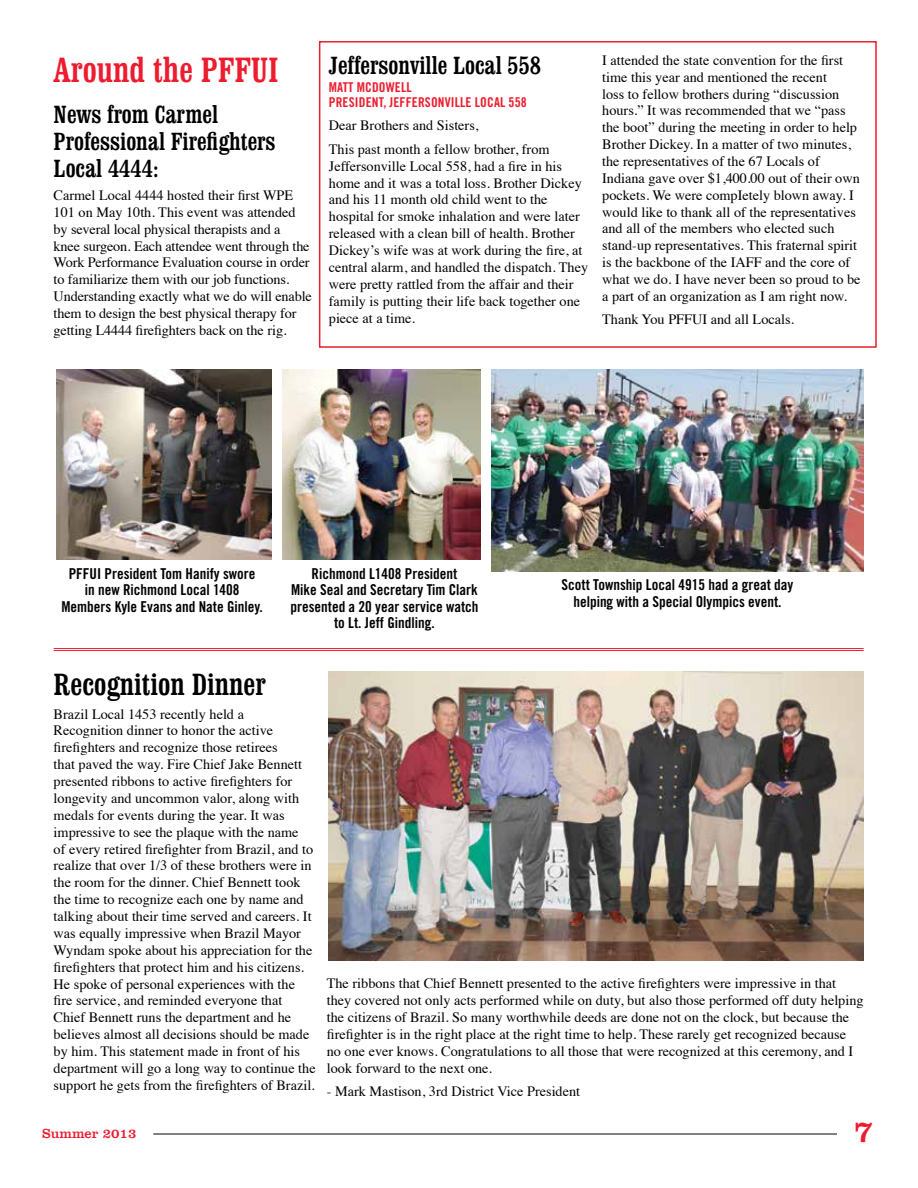
<style>
.page{position:relative;width:918px;height:1188px;background:#fff}
.page>*{position:absolute;margin:0;border:0;box-sizing:border-box;transform-origin:0 0}
.t1{font:condensed 36px "Clarendon BT";color:#ed1c2e}
.t2{font:condensed 31.5px "Clarendon BT";color:#000}
.t3{font:31.5px "Clarendon BT";color:#ed1c2e}
.t4{font:condensed 25.5px/27px "Clarendon BT";color:#000}
.t5{font:15px/16.5px "Trade Gothic Bold Cond Twenty";color:#000;text-align:center}
.t6{font:14.25px/16.8px "Times";color:#000}
.t7{font:13.5px/15.5px "Trade Gothic Bold Cond Twenty";letter-spacing:.01em;color:#ed1c2e}
.t8{font:13.5px "Clarendon BT";color:#ed1c2e}
</style>
<div class="page">
<hr style="left:153px;top:1134px;width:684px;height:1px;background:#000">
<img style="left:328px;top:671px;width:536px;height:289px">
<img style="left:282px;top:369px;width:199px;height:190px">
<img style="left:57px;top:369px;width:215px;height:190px">
<img style="left:491px;top:369px;width:373px;height:202px">
<hr style="left:54px;top:648px;width:810px;height:1px;background:#ed1c2e">
<hr style="left:54px;top:650px;width:810px;height:1px;background:#ed1c2e">
<div style="left:319px;top:41px;width:558px;height:307px;border:2px solid #ed1c2e"></div>
<h1 class="t1" style="left:54px;top:47px;width:227px">Around the PFFUI</h1>
<h3 class="t4" style="left:54px;top:100px;width:223px">News from Carmel<br>Professional Firefighters<br>Local 4444:</h3>
<p class="t6" style="left:54px;top:186px;width:260px">Carmel Local 4444 hosted their first WPE 101 on May 10th. This event was attended by several local physical therapists and a<br>knee surgeon. Each attendee went through the Work Performance Evaluation course in order to familiarize them with our job functions.<br>Understanding exactly what we do will enable them to design the best physical therapy for getting L4444 firefighters back on the rig.</p>
<h3 class="t4" style="left:329px;top:51px;width:214px">Jeffersonville Local 558</h3>
<p class="t7" style="left:329px;top:79px;width:58px">Matt McDowell<br>President</p>
<p class="t7" style="left:383px;top:94px;width:18px">, Jeffersonville</p>
<p class="t7" style="left:475px;top:94px;width:13px">Local</p>
<p class="t7" style="left:509px;top:94px;width:20px">558</p>
<p class="t6" style="left:329px;top:113px;width:222px;line-height:23.4px">Dear Brothers and Sisters,<br>This past month a fellow brother, from</p>
<p class="t6" style="left:329px;top:156px;width:261px">Jeffersonville Local 558, had a fire in his home and it was a total loss. Brother Dickey and his 11 month old child went to the hospital for smoke inhalation and were later released with a clean bill of health. Brother Dickey’s wife was at work during the fire, at central alarm, and handled the dispatch. They were pretty rattled from the affair and their family is putting their life back together one piece at a time.</p>
<p class="t6" style="left:602px;top:50px;width:260px">I attended the state convention for the first time this year and mentioned the recent<br>loss to fellow brothers during “discussion hours.” It was recommended that we “pass the boot” during the meeting in order to help Brother Dickey. In a matter of two minutes, the representatives of the 67 Locals of Indiana gave over $1,400.00 out of their own pockets. We were compIetely blown away. I would like to thank all of the representatives and all of the members who elected such stand-up representatives. This fraternal spirit is the backbone of the IAFF and the core of what we do. I have never been so proud to be a part of an organization as I am right now.</p>
<p class="t6" style="left:602px;top:310px;width:193px">Thank You PFFUI and all Locals.</p>
<p class="t5" style="left:61px;top:565px;width:203px">PFFUI President Tom Hanify swore<br>in new Richmond Local 1408<br>Members Kyle Evans and Nate Ginley.</p>
<p class="t5" style="left:562px;top:577px;width:233px">Scott Township Local 4915 had a great day helping with a Special Olympics event.</p>
<p class="t5" style="left:290px;top:565px;width:190px">Richmond L1408 President<br>Mike Seal and Secretary Tim Clark presented a 20 year service watch to Lt. Jeff Gindling.</p>
<h2 class="t2" style="left:54px;top:665px;width:214px">Recognition Dinner</h2>
<p class="t6" style="left:54px;top:704px;width:264px">Brazil Local 1453 recently held a Recognition dinner to honor the active firefighters and recognize those retirees<br>that paved the way. Fire Chief Jake Bennett presented ribbons to active firefighters for longevity and uncommon valor, along with medals for events during the year. It was impressive to see the plaque with the name<br>of every retired firefighter from Brazil, and to realize that over 1/3 of these brothers were in the room for the dinner. Chief Bennett took the time to recognize each one by name and talking about their time served and careers. It was equally impressive when Brazil Mayor Wyndam spoke about his appreciation for the firefighters that protect him and his citizens.<br>He spoke of personal experiences with the fire service, and reminded everyone that Chief Bennett runs the department and he believes almost all decisions should be made by him. This statement made in front of his department will go a long way to continue the support he gets from the firefighters of Brazil.</p>
<p class="t6" style="left:327px;top:974px;width:538px">The ribbons that Chief Bennett presented to the active firefighters were impressive in that they covered not only acts performed while on duty, but also those performed off duty helping the citizens of Brazil. So many worthwhile deeds are done not on the clock, but because the firefighter is in the right place at the right time to help. These rarely get recognized because no one ever knows. Congratulations to all those that were recognized at this ceremony, and I look forward to the next one.</p>
<p class="t6" style="left:327px;top:1082px;width:255px">- Mark Mastison, 3rd District Vice President</p>
<p class="t8" style="left:42px;top:1125px;width:96px">Summer 2013</p>
<h2 class="t3" style="left:853px;top:1112px;width:21px">7</h2>
</div>
